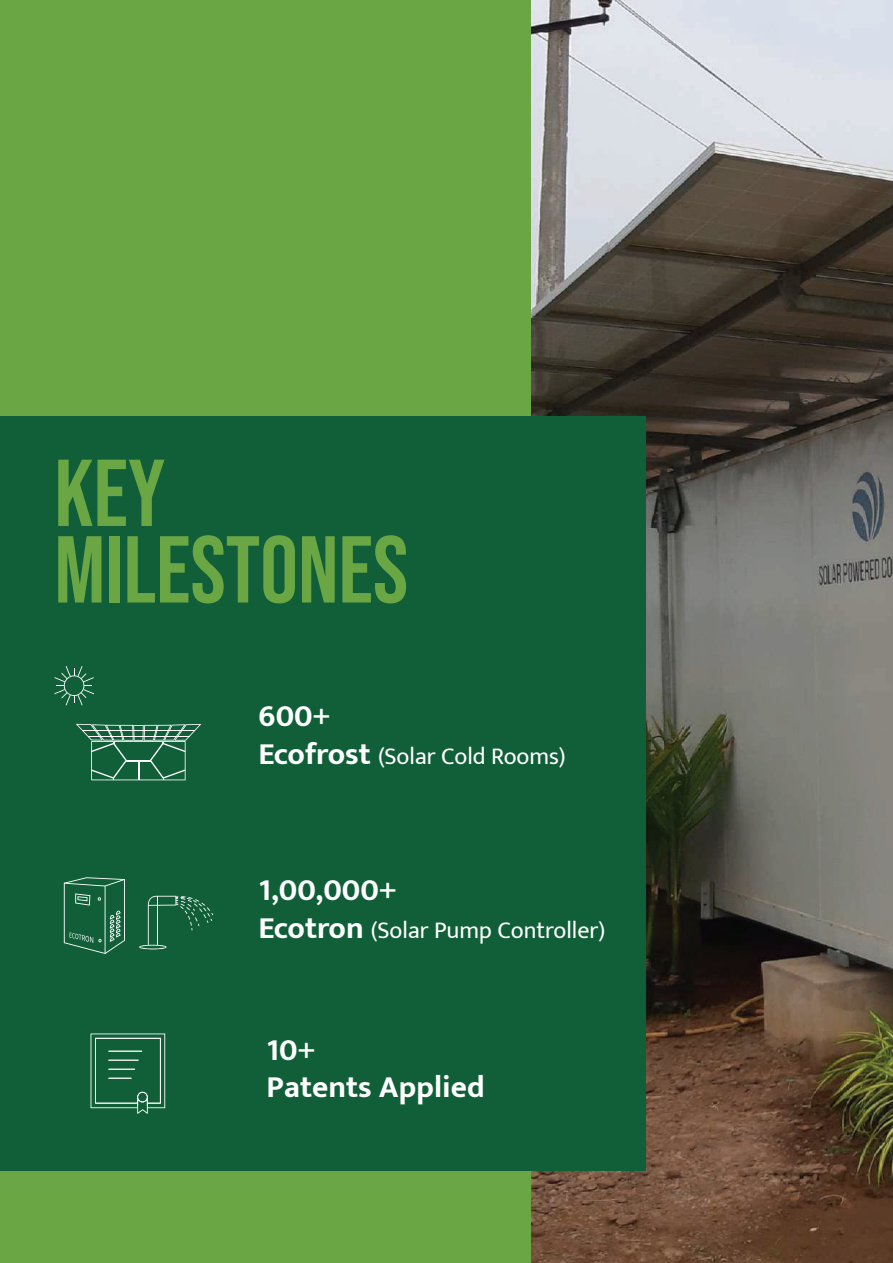
<style>
.page{position:relative;width:893px;height:1263px;background:#fff}
.page>*{position:absolute;margin:0;border:0;box-sizing:border-box;transform-origin:0 0}
.t1{font:94.65px/76.5px "Bebas Neue";color:#6ba645}
.t2{font:700 31.35px/37.7px "Mukta";color:#fff}
.t3{font:24px "Mukta";color:#fff}
.s1{font-weight:700;font-size:31.35px}
</style>
<div class="page">
<img style="left:530px;top:0;width:363px;height:1263px">
<div style="left:0;top:0;width:530px;height:1263px;background:#6ba645"></div>
<div style="left:0;top:416px;width:646px;height:755px;background:#105f38"></div>
<svg style="left:139px;top:896px;width:74px;height:53px"></svg>
<svg style="left:64px;top:877px;width:61px;height:77px"></svg>
<svg style="left:91px;top:1033px;width:74px;height:81px"></svg>
<svg style="left:76px;top:724px;width:125px;height:56px"></svg>
<hr style="left:88px;top:736px;width:101px;height:1px;background:#fff">
<hr style="left:83px;top:730px;width:112px;height:1px;background:#fff">
<svg style="left:54px;top:666px;width:40px;height:39px"></svg>
<h1 class="t1" style="left:54px;top:454px;width:355px">KEY<br>MILESTONES</h1>
<h2 class="t2" style="left:259px;top:696px;width:73px">600+</h2>
<p class="t3" style="left:259px;top:741px;width:309px"><span class="s1">Ecofrost</span> (Solar Cold Rooms)</p>
<h2 class="t2" style="left:259px;top:870px;width:139px">1,00,000+</h2>
<p class="t3" style="left:259px;top:915px;width:348px"><span class="s1">Ecotron</span> (Solar Pump Controller)</p>
<h2 class="t2" style="left:266px;top:1030px;width:220px">10+<br>Patents Applied</h2>
</div>
